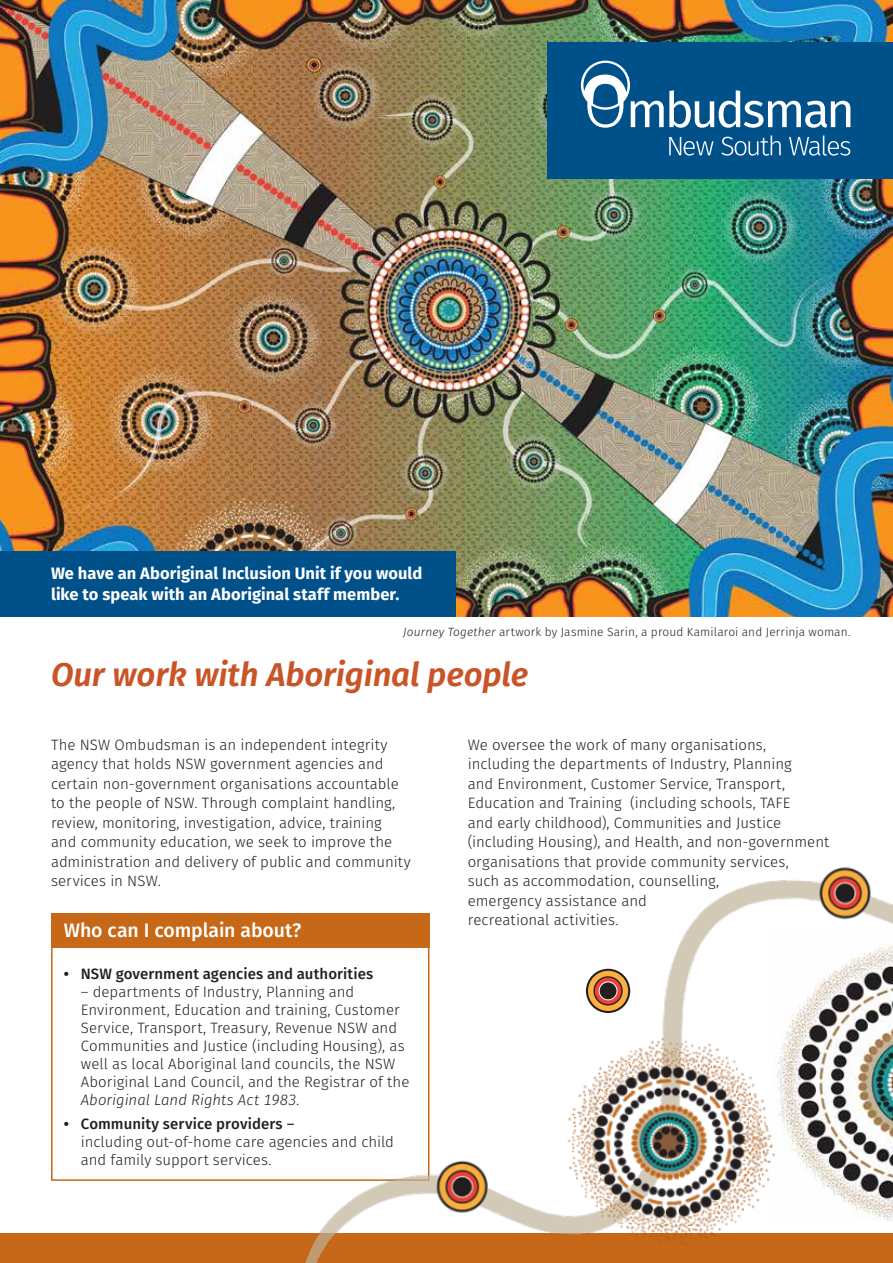
<style>
.page{position:relative;width:893px;height:1263px;background:#fff}
.page>*{position:absolute;margin:0;border:0;box-sizing:border-box;transform-origin:0 0}
.FS_GL_heading_1{font:italic 600 33px "Fira Sans";letter-spacing:-.005em;color:#c95427}
.FS_GL_Heading_3{font:500 19.5px "Fira Sans";letter-spacing:-.005em;color:#fff}
.FS_GL_Body_text{font:700 16.5px/21px "Fira Sans";color:#fff}
.FS_GL_Body_text-2{font:300 15px/19.5px "Fira Sans";color:#231f20}
.t1{font:500 15px "Fira Sans";letter-spacing:.005em;color:#231f20}
.t2{font:300 11.85px "Fira Sans";letter-spacing:.01em;color:#231f20}
.s1{font-style:italic}
.s2{font-weight:700}
.s3{font-weight:500}
.s4{font-weight:400}
</style>
<div class="page">
<img style="left:0;top:0;width:893px;height:617px">
<div style="left:547px;top:43px;width:346px;height:136px;background:#005089"></div>
<div style="left:0;top:1233px;width:893px;height:30px;background:#c66817"></div>
<div style="left:51px;top:913px;width:378px;height:34px;background:#c66817"></div>
<svg style="left:669px;top:137px;width:44px;height:19px"></svg>
<svg style="left:721px;top:135px;width:60px;height:21px"></svg>
<svg style="left:789px;top:135px;width:61px;height:21px"></svg>
<svg style="left:581px;top:61px;width:269px;height:67px"></svg>
<div style="left:0;top:551px;width:455px;height:66px;background:#005089"></div>
<img style="left:257px;top:867px;width:636px;height:396px">
<svg style="left:587px;top:970px;width:42px;height:42px"></svg>
<div style="left:586px;top:969px;width:44px;height:44px;border:2px solid #231f20;border-radius:50%"></div>
<svg style="left:594px;top:977px;width:28px;height:28px"></svg>
<div style="left:593px;top:976px;width:30px;height:29px;border:1px solid #231f20;border-radius:50%"></div>
<div style="left:599px;top:982px;width:18px;height:18px;background:#231f20;border-radius:50%"></div>
<div style="left:599px;top:981px;width:18px;height:19px;border:1px solid #fff;border-radius:50%"></div>
<p class="FS_GL_Body_text" style="left:51px;top:562px;width:373px">We have an Aboriginal Inclusion Unit if you would like to speak with an Aboriginal staff member.</p>
<p class="t2" style="left:403px;top:624px;width:449px"><span class="s1">Journey Together</span> artwork by Jasmine Sarin, a proud Kamilaroi and Jerrinja woman.</p>
<p class="FS_GL_heading_1" style="left:51px;top:647px;width:479px">Our work with Aboriginal people</p>
<p class="FS_GL_Body_text-2" style="left:51px;top:734px;width:361px">The NSW Ombudsman is an independent integrity agency that holds NSW government agencies and certain non-government organisations accountable to the people of NSW. Through complaint handling, review, monitoring, investigation, advice, training and community education, we seek to improve the administration and delivery of public and community services in NSW.</p>
<p class="FS_GL_Heading_3" style="left:64px;top:915px;width:239px">Who can I complain about?</p>
<p class="t1" style="left:64px;top:961px;width:311px"><span class="s2">•</span> NSW government agencies and authorities</p>
<p class="FS_GL_Body_text-2" style="left:81px;top:982px;width:330px;line-height:18px">– departments of Industry, Planning and Environment, Education and training, Customer Service, Transport, Treasury, Revenue NSW and Communities and Justice (including Housing), as well as local Aboriginal land councils, the NSW Aboriginal Land Council, and the Registrar of the <span class="s1">Aboriginal Land Rights Act 1983</span>.</p>
<p class="FS_GL_Body_text-2" style="left:81px;top:1115px;width:315px;line-height:18px;text-indent:-17px"><span class="s2">•</span> <span class="s3">Community service providers</span> <span class="s4">–<br></span>including out-of-home care agencies and child and family support services.</p>
<p class="FS_GL_Body_text-2" style="left:468px;top:734px;width:363px">We oversee the work of many organisations, including the departments of Industry, Planning<br>and Environment, Customer Service, Transport, Education and Training (including schools, TAFE<br>and early childhood), Communities and Justice (including Housing), and Health, and non-government organisations that provide community services,<br>such as accommodation, counselling,<br>emergency assistance and<br>recreational activities.</p>
</div>
